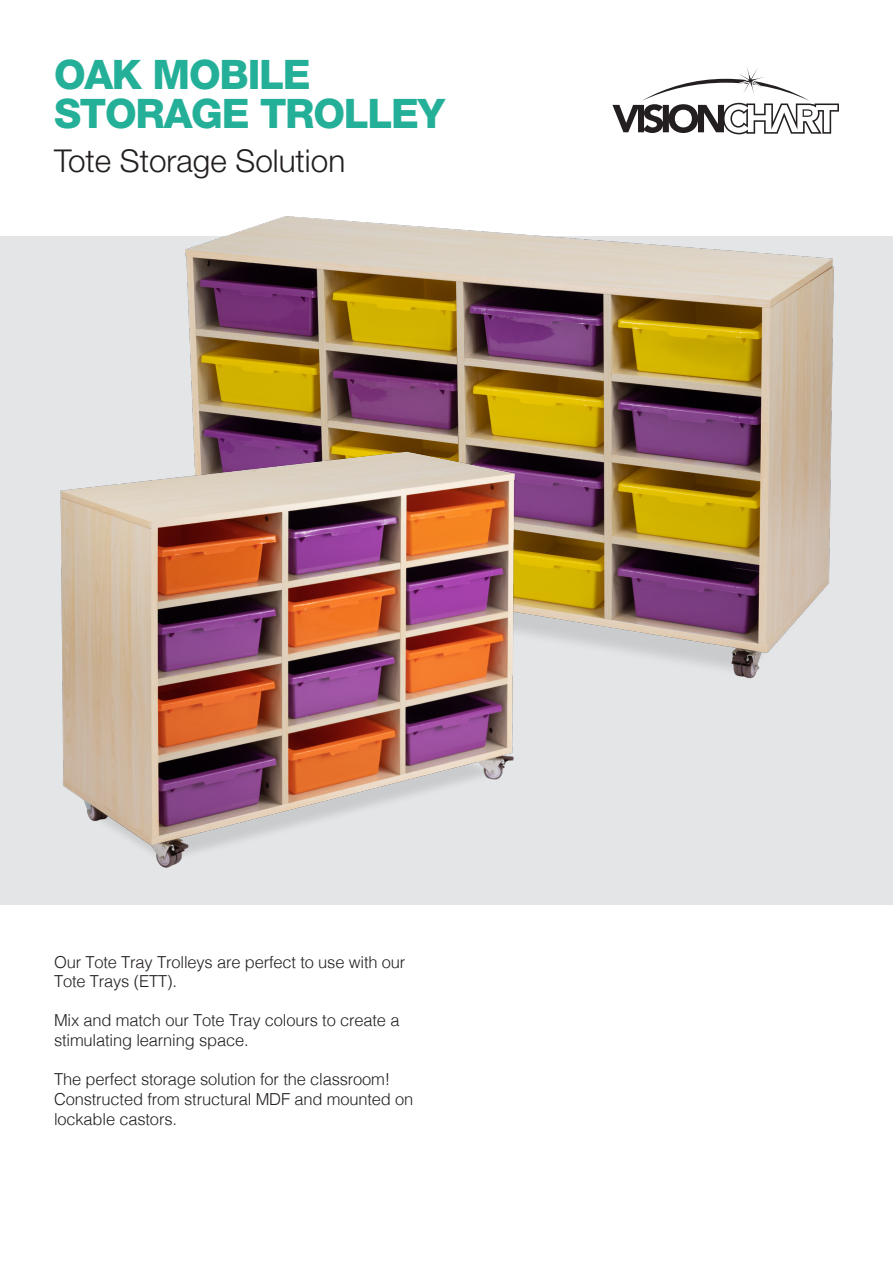
<style>
.page{position:relative;width:893px;height:1263px;background:#fff}
.page>*{position:absolute;margin:0;border:0;box-sizing:border-box;transform-origin:0 0}
._8_title{font:800 40.8px/39px "Helvetica Neue LT Pro";letter-spacing:-.03em;color:#24b098}
._8_title-2{font:300 31.5px "Helvetica Neue LT Pro";color:#231f20}
.text{font:300 16.5px/19.8px "Helvetica";letter-spacing:-.01em;color:#231f20}
</style>
<div class="page">
<div style="left:0;top:236px;width:893px;height:669px;background:#e4e5e6"></div>
<svg style="left:612px;top:68px;width:227px;height:66px"></svg>
<img style="left:185px;top:216px;width:649px;height:463px">
<img style="left:60px;top:440px;width:567px;height:428px">
<p class="_8_title" style="left:54px;top:55px;width:393px">OAK MOBILE<br>STORAGE TROLLEY</p>
<p class="_8_title-2" style="left:54px;top:141px;width:293px">Tote Storage Solution</p>
<p class="text" style="left:54px;top:951px;width:353px">Our Tote Tray Trolleys are perfect to use with our<br>Tote Trays (ETT).</p>
<p class="text" style="left:54px;top:1009px;width:347px">Mix and match our Tote Tray colours to create a stimulating learning space.</p>
<p class="text" style="left:54px;top:1068px;width:361px">The perfect storage solution for the classroom!<br>Constructed from structural MDF and mounted on lockable castors.</p>
</div>
